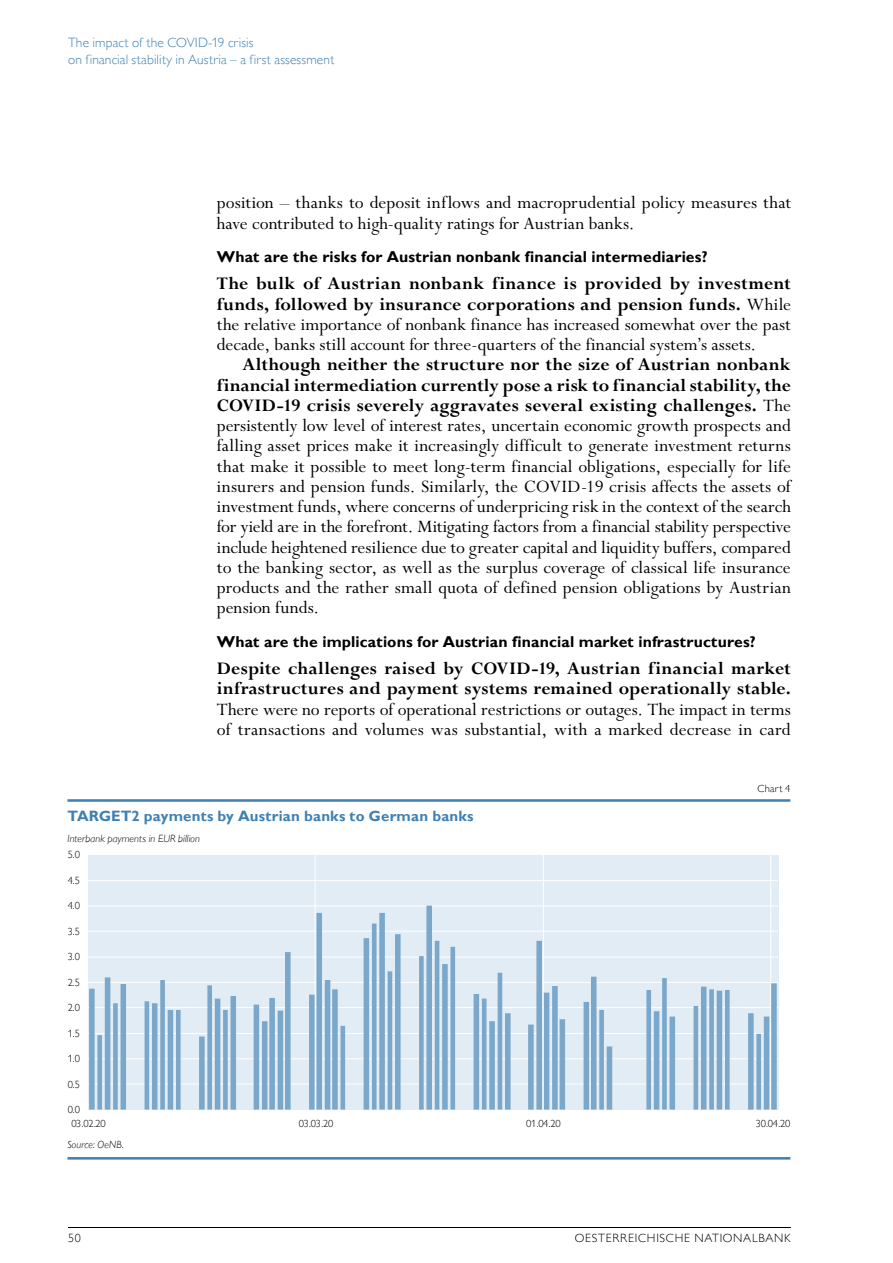
<style>
.page{position:relative;width:893px;height:1263px;background:#fff}
.page>*{position:absolute;margin:0;border:0;box-sizing:border-box;transform-origin:0 0}
.t1{font:19.5px/20.2px "Perpetua Std";letter-spacing:.005em;color:#000}
.t2{font:700 19.5px/20.2px "Perpetua Std";letter-spacing:.01em;color:#000}
.t3{font:700 15.75px "Gill Sans MT Pro";letter-spacing:.01em;color:#000}
.t4{font:700 15px "Gill Sans MT Pro";letter-spacing:.01em;color:#4081b3}
.t5{font:300 13.5px/16.5px "Gill Sans MT Pro";letter-spacing:.01em;color:#4081b3}
.t6{font:300 12px "Gill Sans MT Pro";letter-spacing:.06em;color:#000}
.t7{font:300 10.5px "Gill Sans MT Pro";letter-spacing:-.025em;color:#000}
.t8{font:italic 300 10.5px "Gill Sans MT Pro";letter-spacing:.01em;color:#000}
.s1{font-weight:700}
</style>
<div class="page">
<hr style="left:68px;top:1227px;width:723px;height:1px;background:#000">
<hr style="left:67px;top:799px;width:723px;height:3px;background:#4081b3">
<hr style="left:67px;top:1157px;width:723px;height:2px;background:#4081b3">
<div style="left:88px;top:855px;width:691px;height:254px;background:#e2ecf4"></div>
<hr style="left:88px;top:880px;width:690px;height:1px;background:#fff">
<hr style="left:88px;top:905px;width:690px;height:1px;background:#fff">
<hr style="left:88px;top:931px;width:690px;height:1px;background:#fff">
<hr style="left:88px;top:957px;width:690px;height:1px;background:#fff">
<hr style="left:88px;top:982px;width:690px;height:1px;background:#fff">
<hr style="left:88px;top:1007px;width:690px;height:1px;background:#fff">
<hr style="left:88px;top:1033px;width:690px;height:1px;background:#fff">
<hr style="left:88px;top:1058px;width:690px;height:1px;background:#fff">
<hr style="left:88px;top:1083px;width:690px;height:1px;background:#fff">
<hr style="left:770px;top:855px;width:1px;height:255px;background:#fff">
<hr style="left:543px;top:855px;width:1px;height:255px;background:#fff">
<hr style="left:315px;top:855px;width:1px;height:255px;background:#fff">
<svg style="left:89px;top:905px;width:688px;height:204px"></svg>
<p class="t5" style="left:68px;top:34px;width:268px">The impact of the COVID-19 crisis<br>on financial stability in Austria – a first assessment</p>
<p class="t1" style="left:217px;top:193px;width:576px">position – thanks to deposit inflows and macroprudential policy measures that have contributed to high-quality ratings for Austrian banks.</p>
<p class="t3" style="left:217px;top:247px;width:492px">What are the risks for Austrian nonbank financial intermediaries?</p>
<p class="t1" style="left:217px;top:274px;width:576px;text-align:justify"><span class="s1">The bulk of Austrian nonbank finance is provided by investment funds, followed by insurance corporations and pension funds.</span> While the relative importance of nonbank finance has increased somewhat over the past decade, banks still account for three-quarters of the financial system’s assets.</p>
<p class="t1" style="left:217px;top:355px;width:576px;text-align:justify;text-indent:26px"><span class="s1">Although neither the structure nor the size of Austrian nonbank financial intermediation currently pose a risk to financial stability, the COVID-19 crisis severely aggravates several existing challenges.</span> The persistently low level of interest rates, uncertain economic growth prospects and falling asset prices make it increasingly difficult to generate investment returns that make it possible to meet long-term financial obligations, especially for life insurers and pension funds. Similarly, the COVID-19 crisis affects the assets of investment funds, where concerns of underpricing risk in the context of the search for yield are in the forefront. Mitigating factors from a financial stability perspective include heightened resilience due to greater capital and liquidity buffers, compared to the banking sector, as well as the surplus coverage of classical life insurance products and the rather small quota of defined pension obligations by Austrian pension funds.</p>
<p class="t3" style="left:217px;top:632px;width:540px">What are the implications for Austrian financial market infrastructures?</p>
<p class="t2" style="left:217px;top:659px;width:576px">Despite challenges raised by COVID-19, Austrian financial market infrastructures and payment systems remained operationally stable.</p>
<p class="t1" style="left:217px;top:700px;width:576px">There were no reports of operational restrictions or outages. The impact in terms of transactions and volumes was substantial, with a marked decrease in card</p>
<p class="t4" style="left:67px;top:806px;width:408px">TARGET2 payments by Austrian banks to German banks</p>
<p class="t8" style="left:67px;top:832px;width:134px">Interbank payments in EUR billion</p>
<p class="t7" style="left:68px;top:848px;width:14px">5.0</p>
<p class="t7" style="left:68px;top:874px;width:14px">4.5</p>
<p class="t7" style="left:68px;top:899px;width:14px">4.0</p>
<p class="t7" style="left:68px;top:925px;width:14px">3.5</p>
<p class="t7" style="left:68px;top:950px;width:14px">3.0</p>
<p class="t7" style="left:68px;top:976px;width:14px">2.5</p>
<p class="t7" style="left:68px;top:1001px;width:14px">2.0</p>
<p class="t7" style="left:68px;top:1027px;width:14px">1.5</p>
<p class="t7" style="left:68px;top:1052px;width:14px">1.0</p>
<p class="t7" style="left:68px;top:1078px;width:14px">0.5</p>
<p class="t7" style="left:68px;top:1103px;width:14px">0.0</p>
<p class="t7" style="left:758px;top:782px;width:34px">Chart 4</p>
<p class="t7" style="left:71px;top:1117px;width:36px">03.02.20</p>
<p class="t7" style="left:299px;top:1117px;width:36px">03.03.20</p>
<p class="t7" style="left:526px;top:1117px;width:36px">01.04.20</p>
<p class="t7" style="left:756px;top:1117px;width:36px">30.04.20</p>
<p class="t8" style="left:67px;top:1138px;width:58px">Source: OeNB.</p>
<p class="t6" style="left:68px;top:1231px;width:14px">50</p>
<p class="t6" style="left:575px;top:1231px;width:218px">OESTERREICHISCHE NATIONALBANK</p>
</div>
